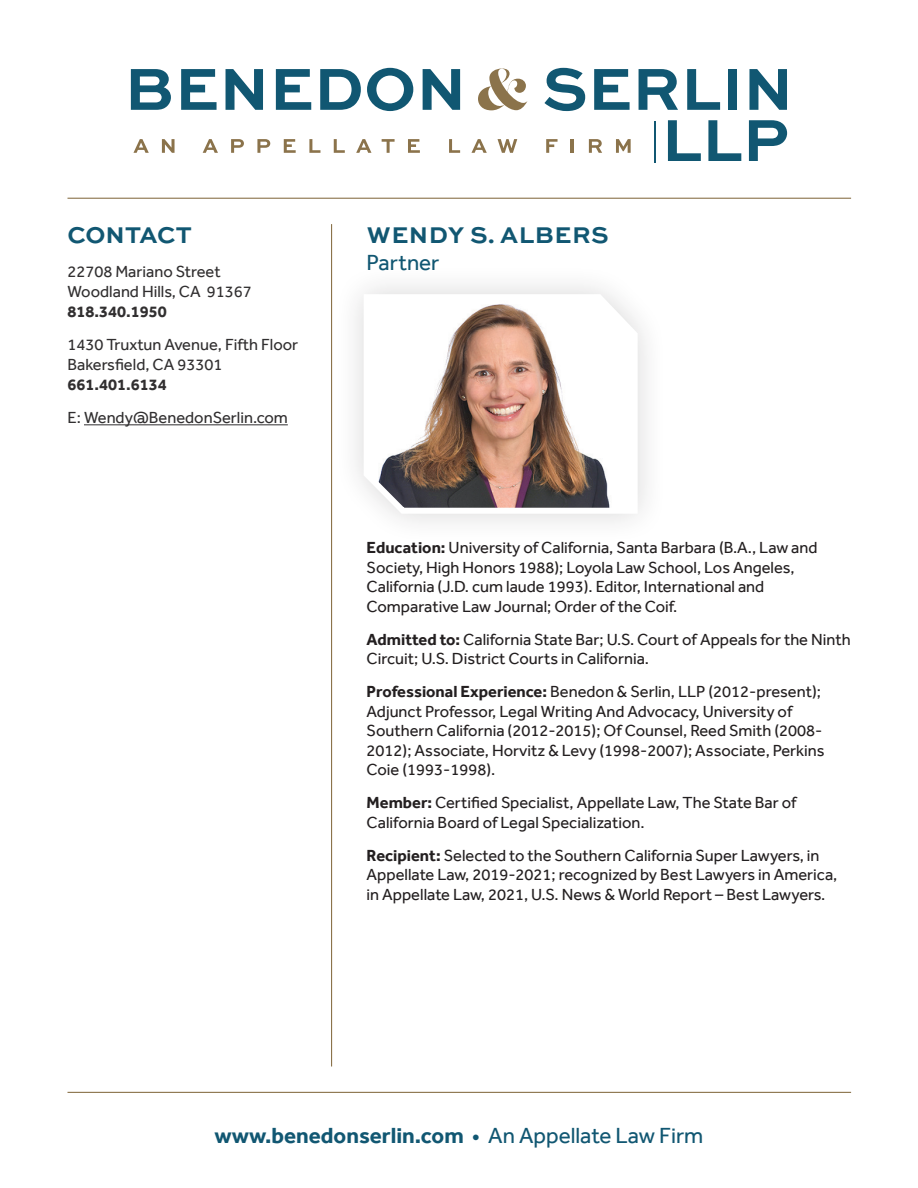
<style>
.page{position:relative;width:918px;height:1188px;background:#fff}
.page>*{position:absolute;margin:0;border:0;box-sizing:border-box;transform-origin:0 0}
.t1{font:700 24px "Sweet Sans Pro";letter-spacing:.02em;color:#115772}
.t2{font:700 24px "Sweet Sans Pro";letter-spacing:-.005em;color:#115772}
.t3{font:700 22.5px "Effra";color:#115772}
.t4{font:22.5px "Effra";color:#115772}
.t5{font:16.5px/19.5px "Effra";color:#231f20}
.t6{font:16.5px/19.8px "Effra";color:#312f30}
.t7{font:700 16.5px "Effra";color:#312f30}
.s1{font-weight:700}
.s2{font-weight:400}
</style>
<div class="page">
<hr style="left:84px;top:424px;width:204px;height:1px;background:#312f30">
<hr style="left:331px;top:224px;width:1px;height:842px;background:#8b734b">
<hr style="left:68px;top:198px;width:783px;height:1px;background:#8b734b">
<hr style="left:68px;top:1092px;width:783px;height:1px;background:#8b734b">
<svg style="left:361px;top:291px;width:280px;height:226px"></svg>
<svg style="left:478px;top:68px;width:49px;height:42px"></svg>
<svg style="left:133px;top:139px;width:16px;height:14px"></svg>
<svg style="left:162px;top:139px;width:13px;height:14px"></svg>
<svg style="left:203px;top:139px;width:15px;height:14px"></svg>
<svg style="left:231px;top:139px;width:13px;height:14px"></svg>
<svg style="left:257px;top:139px;width:13px;height:14px"></svg>
<svg style="left:284px;top:139px;width:12px;height:14px"></svg>
<svg style="left:309px;top:139px;width:11px;height:14px"></svg>
<svg style="left:334px;top:139px;width:11px;height:14px"></svg>
<svg style="left:356px;top:139px;width:15px;height:14px"></svg>
<svg style="left:382px;top:139px;width:13px;height:14px"></svg>
<svg style="left:408px;top:139px;width:12px;height:14px"></svg>
<svg style="left:449px;top:139px;width:11px;height:14px"></svg>
<svg style="left:471px;top:139px;width:16px;height:14px"></svg>
<svg style="left:498px;top:139px;width:19px;height:14px"></svg>
<svg style="left:546px;top:139px;width:12px;height:14px"></svg>
<hr style="left:571px;top:139px;width:3px;height:14px;background:#8b734b">
<svg style="left:589px;top:139px;width:13px;height:14px"></svg>
<svg style="left:616px;top:139px;width:15px;height:14px"></svg>
<svg style="left:131px;top:69px;width:40px;height:41px"></svg>
<svg style="left:181px;top:69px;width:36px;height:41px"></svg>
<svg style="left:226px;top:69px;width:37px;height:41px"></svg>
<svg style="left:276px;top:69px;width:35px;height:41px"></svg>
<svg style="left:320px;top:69px;width:41px;height:41px"></svg>
<svg style="left:367px;top:68px;width:46px;height:43px"></svg>
<svg style="left:423px;top:69px;width:37px;height:41px"></svg>
<svg style="left:544px;top:68px;width:41px;height:43px"></svg>
<svg style="left:594px;top:69px;width:36px;height:41px"></svg>
<svg style="left:639px;top:69px;width:39px;height:41px"></svg>
<svg style="left:687px;top:69px;width:33px;height:41px"></svg>
<div style="left:728px;top:69px;width:9px;height:41px;background:#115772"></div>
<svg style="left:749px;top:69px;width:38px;height:41px"></svg>
<svg style="left:668px;top:120px;width:33px;height:41px"></svg>
<svg style="left:708px;top:120px;width:33px;height:41px"></svg>
<svg style="left:749px;top:120px;width:38px;height:41px"></svg>
<hr style="left:654px;top:121px;width:2px;height:42px;background:#115772">
<h1 class="t2" style="left:68px;top:216px;width:126px">CONTACT</h1>
<h1 class="t1" style="left:367px;top:216px;width:243px">WENDY S. ALBERS</h1>
<h2 class="t4" style="left:367px;top:249px;width:74px">Partner</h2>
<p class="t6" style="left:68px;top:262px;width:186px">22708 Mariano Street<br>Woodland Hills, CA 91367</p>
<p class="t7" style="left:68px;top:302px;width:101px">818.340.1950</p>
<p class="t6" style="left:68px;top:335px;width:232px">1430 Truxtun Avenue, Fifth Floor<br>Bakersfield, CA 93301</p>
<p class="t7" style="left:68px;top:375px;width:101px">661.401.6134</p>
<p class="t6" style="left:68px;top:408px;width:222px">E: Wendy@BenedonSerlin.com</p>
<p class="t5" style="left:367px;top:538px;width:452px"><span class="s1">Education:</span> University of California, Santa Barbara (B.A., Law and Society, High Honors 1988); Loyola Law School, Los Angeles, California (J.D. cum laude 1993). Editor, International and Comparative Law Journal; Order of the Coif.</p>
<p class="t5" style="left:367px;top:629px;width:486px"><span class="s1">Admitted to:</span> California State Bar; U.S. Court of Appeals for the Ninth<br>Circuit; U.S. District Courts in California.</p>
<p class="t5" style="left:367px;top:682px;width:460px"><span class="s1">Professional Experience:</span> Benedon &amp; Serlin, LLP (2012-present); Adjunct Professor, Legal Writing And Advocacy, University of Southern California (2012-2015); Of Counsel, Reed Smith (2008- 2012); Associate, Horvitz &amp; Levy (1998-2007); Associate, Perkins Coie (1993-1998).</p>
<p class="t5" style="left:367px;top:793px;width:432px"><span class="s1">Member:</span> Certified Specialist, Appellate Law, The State Bar of<br>California Board of Legal Specialization.</p>
<p class="t5" style="left:367px;top:845px;width:472px"><span class="s1">Recipient:</span> Selected to the Southern California Super Lawyers, in<br>Appellate Law, 2019-2021; recognized by Best Lawyers in America, in Appellate Law, 2021, U.S. News &amp; World Report – Best Lawyers.</p>
<h2 class="t3" style="left:215px;top:1122px;width:490px">www.benedonserlin.com <span class="s2">• An Appellate Law Firm</span></h2>
</div>
